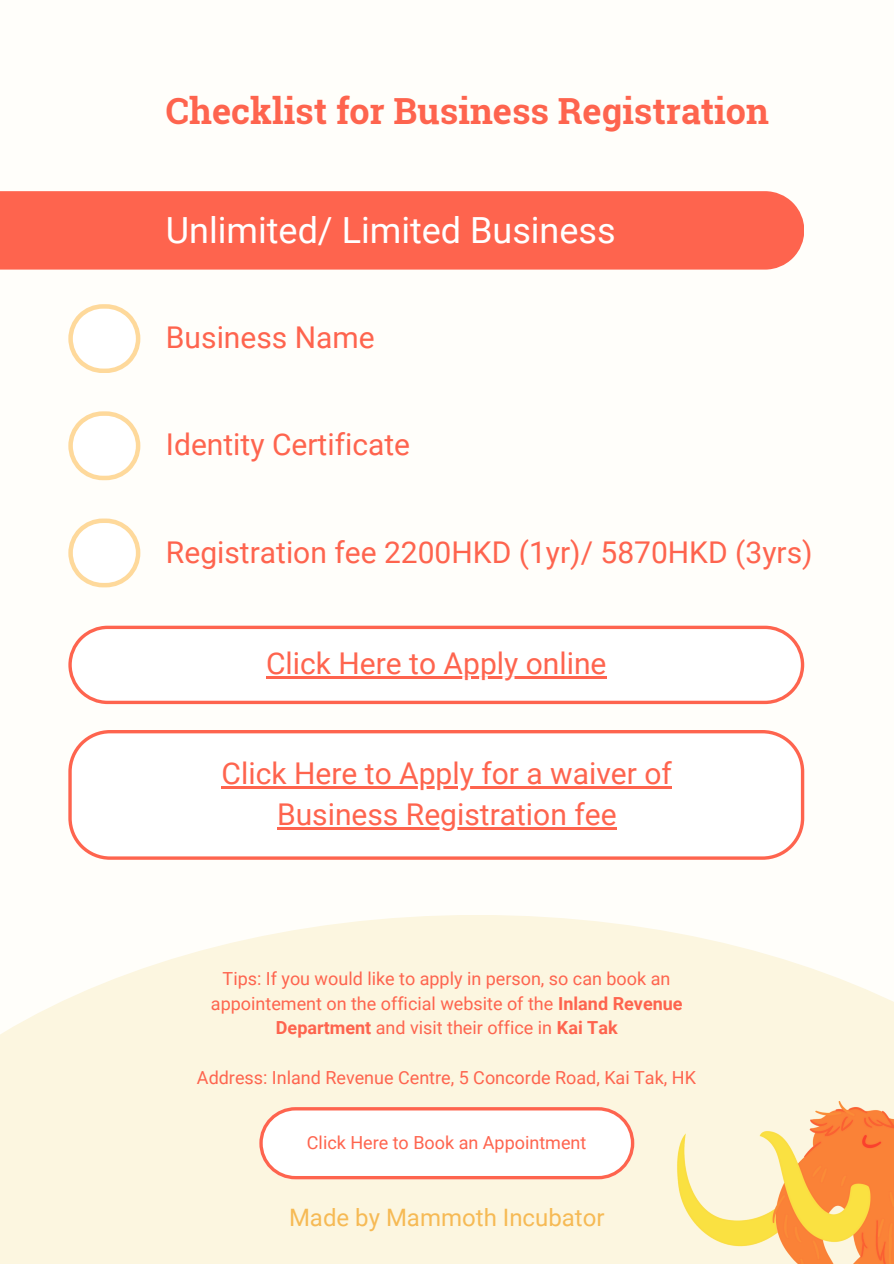
<style>
.page{position:relative;width:894px;height:1264px;background:#fff}
.page>*{position:absolute;margin:0;border:0;box-sizing:border-box;transform-origin:0 0}
.t1{font:700 36px "Roboto Slab";color:#fe644e}
.t2{font:36px "Roboto";color:#fff}
.t3{font:30px "Roboto";color:#fe644e}
.t4{font:24px "Roboto";color:#f6ba55}
.t5{font:18px/24.8px "Roboto";color:#fe644e;text-align:center}
.s1{font-weight:700}
</style>
<div class="page">
<div style="left:0;top:0;width:893px;height:1263px;background:#fffefa"></div>
<svg style="left:68px;top:304px;width:72px;height:69px"></svg>
<svg style="left:68px;top:518px;width:72px;height:69px"></svg>
<div style="left:0;top:191px;width:804px;height:78px;background:#fe644e"></div>
<svg style="left:68px;top:625px;width:736px;height:79px"></svg>
<svg style="left:68px;top:730px;width:736px;height:129px"></svg>
<div style="left:0;top:915px;width:893px;height:348px;background:#fcf6e0"></div>
<img style="left:677px;top:1101px;width:216px;height:162px">
<svg style="left:68px;top:411px;width:72px;height:69px"></svg>
<hr style="left:266px;top:676px;width:340px;height:3px;background:#fe644e">
<hr style="left:221px;top:786px;width:450px;height:2px;background:#fe644e">
<hr style="left:277px;top:827px;width:339px;height:2px;background:#fe644e">
<svg style="left:259px;top:1107px;width:375px;height:72px;background:#feefec"></svg>
<h2 class="t1" style="left:166px;top:86px;width:604px">Checklist for Business Registration</h2>
<h3 class="t2" style="left:166px;top:209px;width:451px">Unlimited/ Limited Business</h3>
<h3 class="t3" style="left:166px;top:320px;width:210px">Business Name</h3>
<p class="t3" style="left:166px;top:427px;width:245px">Identity Certificate</p>
<h3 class="t3" style="left:166px;top:534px;width:648px">Registration fee 2200HKD (1yr)/ 5870HKD (3yrs)</h3>
<h3 class="t3" style="left:266px;top:646px;width:342px">Click Here to Apply online</h3>
<h3 class="t3" style="left:221px;top:755px;width:451px">Click Here to Apply for a waiver of</h3>
<p class="t3" style="left:277px;top:797px;width:341px">Business Registration fee</p>
<h4 class="t5" style="left:211px;top:966px;width:473px">Tips: If you would like to apply in person, so can book an appointement on the official website of the <span class="s1">Inland Revenue<br>Department</span> and visit their office in <span class="s1">Kai Tak</span></h4>
<p class="t5" style="left:197px;top:1065px;width:500px">Address: Inland Revenue Centre, 5 Concorde Road, Kai Tak, HK</p>
<p class="t5" style="left:307px;top:1130px;width:281px">Click Here to Book an Appointment</p>
<p class="t4" style="left:289px;top:1204px;width:317px">Made by Mammoth Incubator</p>
</div>
